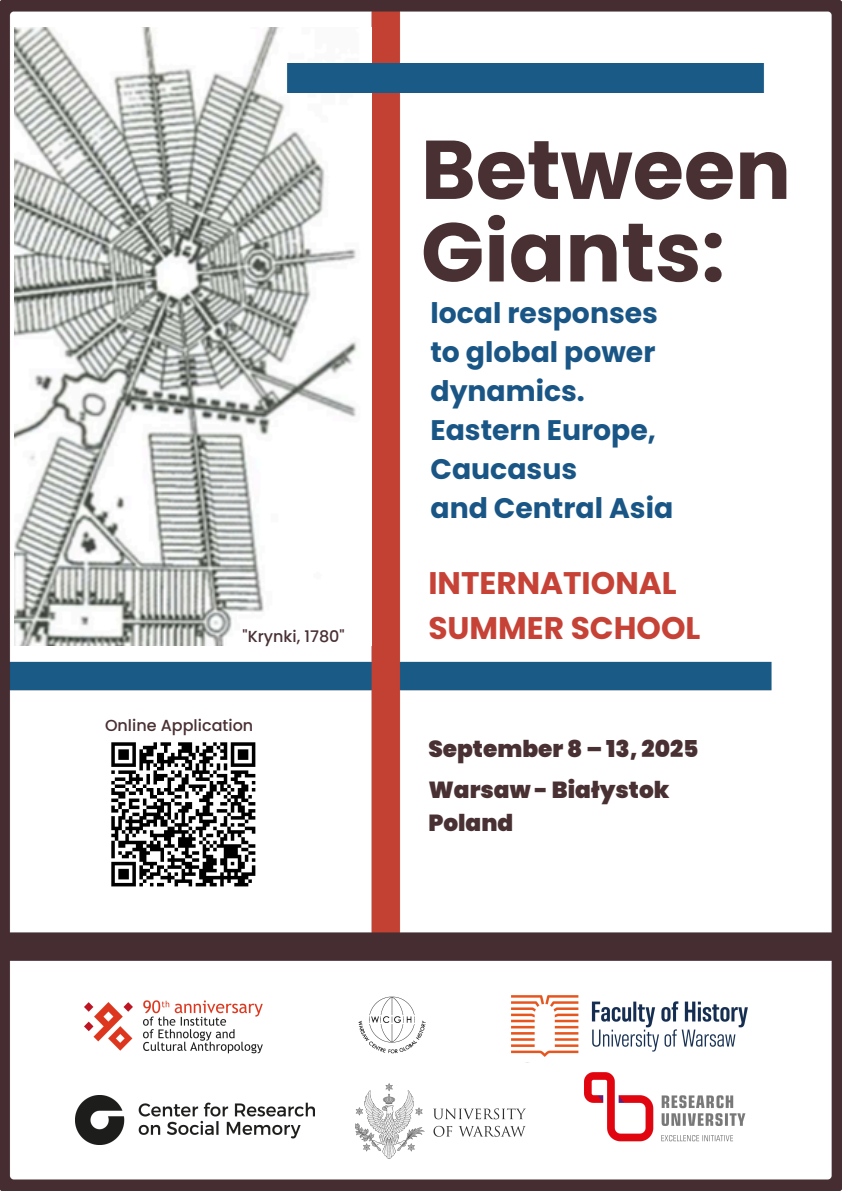
<style>
.page{position:relative;width:842px;height:1191px;background:#fff}
.page>*{position:absolute;margin:0;border:0;box-sizing:border-box;transform-origin:0 0}
.t1{font:700 83.1px/82.5px "Poppins";color:#493033}
.t2{font:700 31.2px/44.2px "Poppins";color:#c64236}
.t3{font:700 28.3px/39px "Poppins";color:#195686}
.t4{font:900 23.2px/33px "Poppins";color:#493033}
.t5{font:500 16px "Poppins";color:#493033}
</style>
<div class="page">
<img style="left:0;top:0;width:842px;height:1190px">
<img style="left:84px;top:998px;width:179px;height:55px">
<div style="left:428px;top:227px;width:382px;height:331px;background:#fff"></div>
<img style="left:14px;top:28px;width:357px;height:618px">
<div style="left:285px;top:64px;width:480px;height:28px;background:#195a87"></div>
<div style="left:104px;top:735px;width:158px;height:158px;background:#fff"></div>
<svg style="left:111px;top:742px;width:145px;height:145px"></svg>
<img style="left:75px;top:1095px;width:239px;height:49px">
<img style="left:355px;top:1082px;width:171px;height:76px">
<img style="left:573px;top:1066px;width:185px;height:80px">
<div style="left:314px;top:970px;width:395px;height:91px;background:#fff"></div>
<img style="left:358px;top:996px;width:68px;height:58px">
<img style="left:512px;top:995px;width:235px;height:61px">
<h2 class="t5" style="left:243px;top:625px;width:104px">"Krynki, 1780"</h2>
<h1 class="t5" style="left:105px;top:714px;width:150px">Online Application</h1>
<p class="t1" style="left:421px;top:128px;width:372px">Between<br>Giants:</p>
<p class="t3" style="left:430px;top:293px;width:244px">local responses to global power dynamics.<br>Eastern Europe,<br>Caucasus<br>and Central Asia</p>
<p class="t2" style="left:428px;top:561px;width:274px">INTERNATIONAL<br>SUMMER SCHOOL</p>
<p class="t4" style="left:428px;top:732px;width:272px">September 8 – 13, 2025</p>
<p class="t4" style="left:428px;top:773px;width:243px">Warsaw - Białystok<br>Poland</p>
</div>
